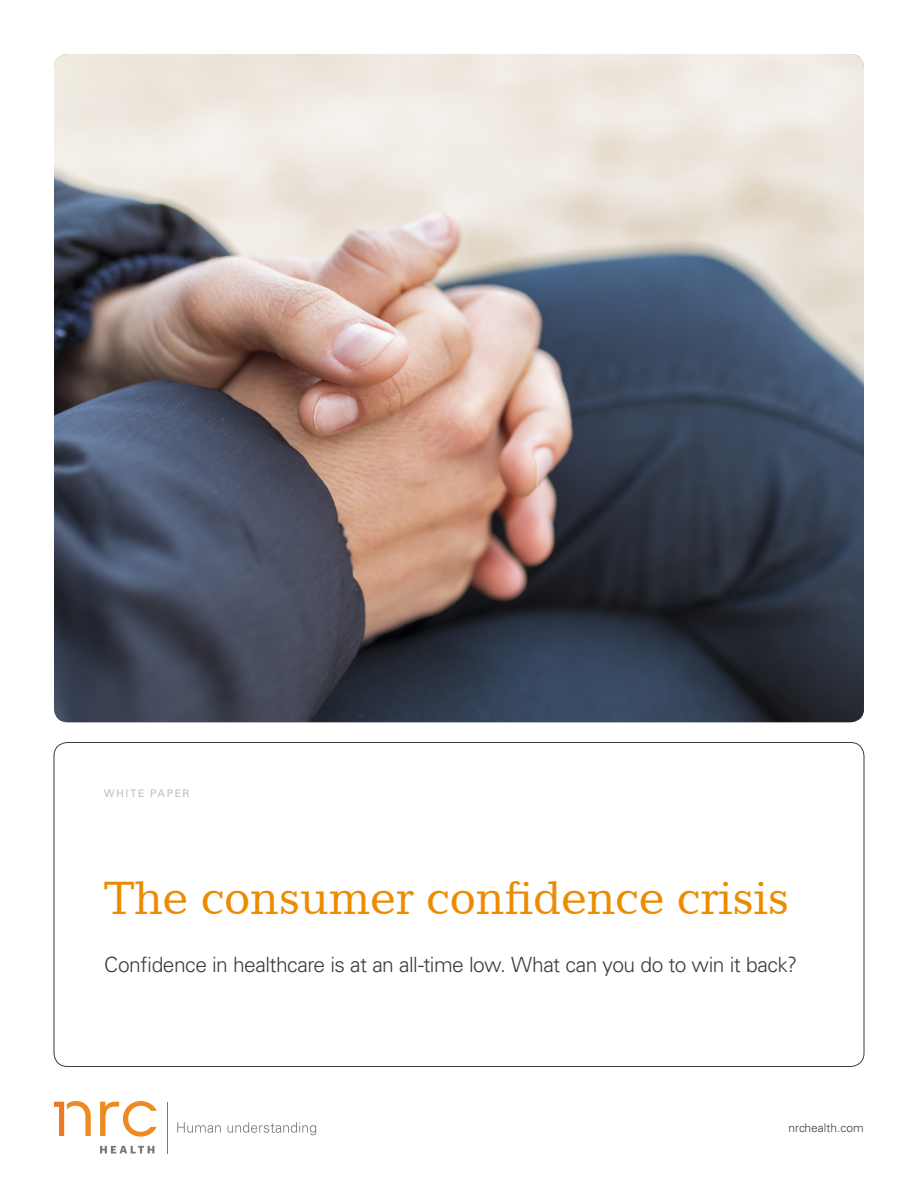
<style>
.page{position:relative;width:918px;height:1188px;background:#fff}
.page>*{position:absolute;margin:0;border:0;box-sizing:border-box;transform-origin:0 0}
.t1{font:48px "Candida BT";letter-spacing:-.01em;color:#ed8b00}
.t2{font:300 21px "Univers LT Std";letter-spacing:-.025em;color:#3b3c3e}
.t3{font:300 12px "Univers LT Std";color:#3b3c3e}
.t4{font:10.5px "Univers LT Std";letter-spacing:.155em;color:#c4bfb6}
</style>
<div class="page">
<img style="left:54px;top:54px;width:810px;height:668px">
<svg style="left:100px;top:1146px;width:54px;height:7px"></svg>
<svg style="left:100px;top:1101px;width:57px;height:36px"></svg>
<svg style="left:54px;top:1101px;width:37px;height:35px"></svg>
<svg style="left:177px;top:1122px;width:44px;height:11px"></svg>
<svg style="left:227px;top:1122px;width:89px;height:13px"></svg>
<hr style="left:167px;top:1102px;width:1px;height:51px;background:#75787c">
<p class="t4" style="left:104px;top:787px;width:87px">WHITE PAPER</p>
<p class="t1" style="left:104px;top:868px;width:687px">The consumer confidence crisis</p>
<p class="t2" style="left:104px;top:952px;width:695px">Confidence in healthcare is at an all-time low. What can you do to win it back?</p>
<p class="t3" style="left:789px;top:1120px;width:77px">nrchealth.com</p>
</div>
